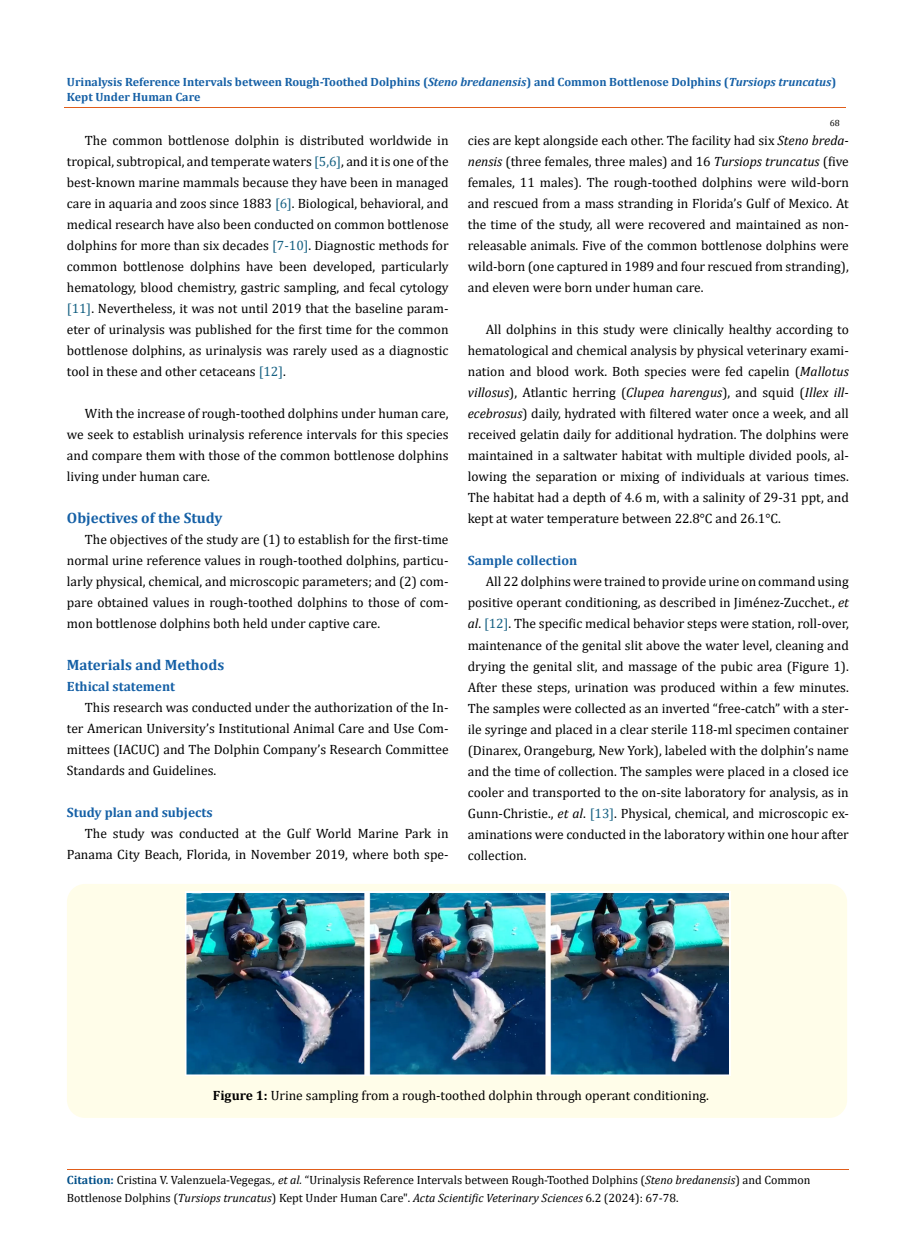
<style>
.page{position:relative;width:917px;height:1260px;background:#fff}
.page>*{position:absolute;margin:0;border:0;box-sizing:border-box;transform-origin:0 0}
.t1{font:700 15px "Cambria";color:#1560a6}
.t2{font:13.5px/21px "Cambria";color:#000;text-align:justify}
.t3{font:700 13.5px "Cambria";color:#1560a6}
.t4{font:12px/18px "Cambria";color:#000}
.t5{font:700 12px/15px "Cambria";color:#1560a6}
.t6{font:9px "Cambria";color:#000}
.s1{font-style:italic}
.s2{color:#156082}
.s3{font-weight:700}
.s4{font-weight:700;color:#035089}
</style>
<div class="page">
<div style="left:67px;top:884px;width:780px;height:234px;background:#fffde9;border-radius:18px"></div>
<img style="left:186px;top:892px;width:544px;height:184px">
<hr style="left:64px;top:108px;width:781px;height:1px;background:#e05d1a">
<hr style="left:67px;top:1169px;width:781px;height:1px;background:#e05d1a">
<p class="t5" style="left:67px;top:74px;width:770px">Urinalysis Reference Intervals between Rough-Toothed Dolphins (<span class="s1">Steno bredanensis</span>) and Common Bottlenose Dolphins (<span class="s1">Tursiops truncatus</span>)<br>Kept Under Human Care</p>
<p class="t2" style="left:67px;top:130px;width:383px;text-indent:18px">The common bottlenose dolphin is distributed worldwide in tropical, subtropical, and temperate waters <span class="s2">[5,6]</span>, and it is one of the best-known marine mammals because they have been in managed care in aquaria and zoos since 1883 <span class="s2">[6]</span>. Biological, behavioral, and medical research have also been conducted on common bottlenose dolphins for more than six decades <span class="s2">[7-10]</span>. Diagnostic methods for common bottlenose dolphins have been developed, particularly hematology, blood chemistry, gastric sampling, and fecal cytology <span class="s2">[11]</span>. Nevertheless, it was not until 2019 that the baseline param&shy;eter of urinalysis was published for the first time for the common bottlenose dolphins, as urinalysis was rarely used as a diagnostic tool in these and other cetaceans <span class="s2">[12]</span>.</p>
<p class="t2" style="left:67px;top:403px;width:383px;text-indent:18px">With the increase of rough-toothed dolphins under human care, we seek to establish urinalysis reference intervals for this species and compare them with those of the common bottlenose dolphins living under human care.</p>
<p class="t1" style="left:67px;top:508px;width:157px">Objectives of the Study</p>
<p class="t2" style="left:67px;top:529px;width:383px;text-indent:18px">The objectives of the study are (1) to establish for the first-time normal urine reference values in rough-toothed dolphins, particu&shy;larly physical, chemical, and microscopic parameters; and (2) com&shy;pare obtained values in rough-toothed dolphins to those of com&shy;mon bottlenose dolphins both held under captive care.</p>
<p class="t1" style="left:67px;top:655px;width:159px">Materials and Methods</p>
<p class="t3" style="left:67px;top:677px;width:110px">Ethical statement</p>
<p class="t2" style="left:67px;top:697px;width:383px;text-indent:18px">This research was conducted under the authorization of the In&shy;ter American University’s Institutional Animal Care and Use Com&shy;mittees (IACUC) and The Dolphin Company’s Research Committee Standards and Guidelines.</p>
<p class="t3" style="left:67px;top:803px;width:147px">Study plan and subjects</p>
<p class="t2" style="left:67px;top:823px;width:383px;text-align:right">The study was conducted at the Gulf World Marine Park in<br>Panama City Beach, Florida, in November 2019, where both spe-</p>
<p class="t6" style="left:829px;top:118px;width:11px">68</p>
<p class="t2" style="left:468px;top:130px;width:382px">cies are kept alongside each other. The facility had six <span class="s1">Steno breda&shy;nensis</span> (three females, three males) and 16 <span class="s1">Tursiops truncatus</span> (five females, 11 males). The rough-toothed dolphins were wild-born and rescued from a mass stranding in Florida’s Gulf of Mexico. At the time of the study, all were recovered and maintained as non&shy;releasable animals. Five of the common bottlenose dolphins were wild-born (one captured in 1989 and four rescued from stranding), and eleven were born under human care.</p>
<p class="t2" style="left:468px;top:319px;width:382px;text-indent:18px">All dolphins in this study were clinically healthy according to hematological and chemical analysis by physical veterinary exami&shy;nation and blood work. Both species were fed capelin (<span class="s1">Mallotus villosus</span>), Atlantic herring (<span class="s1">Clupea harengus</span>), and squid (<span class="s1">Illex ill&shy;ecebrosus</span>) daily, hydrated with filtered water once a week, and all received gelatin daily for additional hydration. The dolphins were maintained in a saltwater habitat with multiple divided pools, al&shy;lowing the separation or mixing of individuals at various times.<br>The habitat had a depth of 4.6 m, with a salinity of 29-31 ppt, and kept at water temperature between 22.8°C and 26.1°C.</p>
<p class="t3" style="left:468px;top:551px;width:111px">Sample collection</p>
<p class="t2" style="left:468px;top:571px;width:382px;text-indent:18px">All 22 dolphins were trained to provide urine on command using positive operant conditioning, as described in Jiménez-Zucchet., <span class="s1">et al</span>. <span class="s2">[12]</span>. The specific medical behavior steps were station, roll-over, maintenance of the genital slit above the water level, cleaning and drying the genital slit, and massage of the pubic area (Figure 1).<br>After these steps, urination was produced within a few minutes.<br>The samples were collected as an inverted “free-catch” with a ster&shy;ile syringe and placed in a clear sterile 118-ml specimen container (Dinarex, Orangeburg, New York), labeled with the dolphin’s name and the time of collection. The samples were placed in a closed ice cooler and transported to the on-site laboratory for analysis, as in Gunn-Christie., <span class="s1">et al</span>. <span class="s2">[13]</span>. Physical, chemical, and microscopic ex&shy;aminations were conducted in the laboratory within one hour after collection.</p>
<p class="t2" style="left:213px;top:1085px;width:497px"><span class="s3">Figure 1:</span> Urine sampling from a rough-toothed dolphin through operant conditioning.</p>
<p class="t4" style="left:67px;top:1171px;width:745px"><span class="s4">Citation:</span> Cristina V. Valenzuela-Vegegas<span class="s1">., et al.</span> “Urinalysis Reference Intervals between Rough-Toothed Dolphins (<span class="s1">Steno bredanensis</span>) and Common<br>Bottlenose Dolphins (<span class="s1">Tursiops truncatus</span>) Kept Under Human Care". <span class="s1">Acta Scientific Veterinary Sciences</span> 6.2 (2024): 67-78.</p>
</div>
